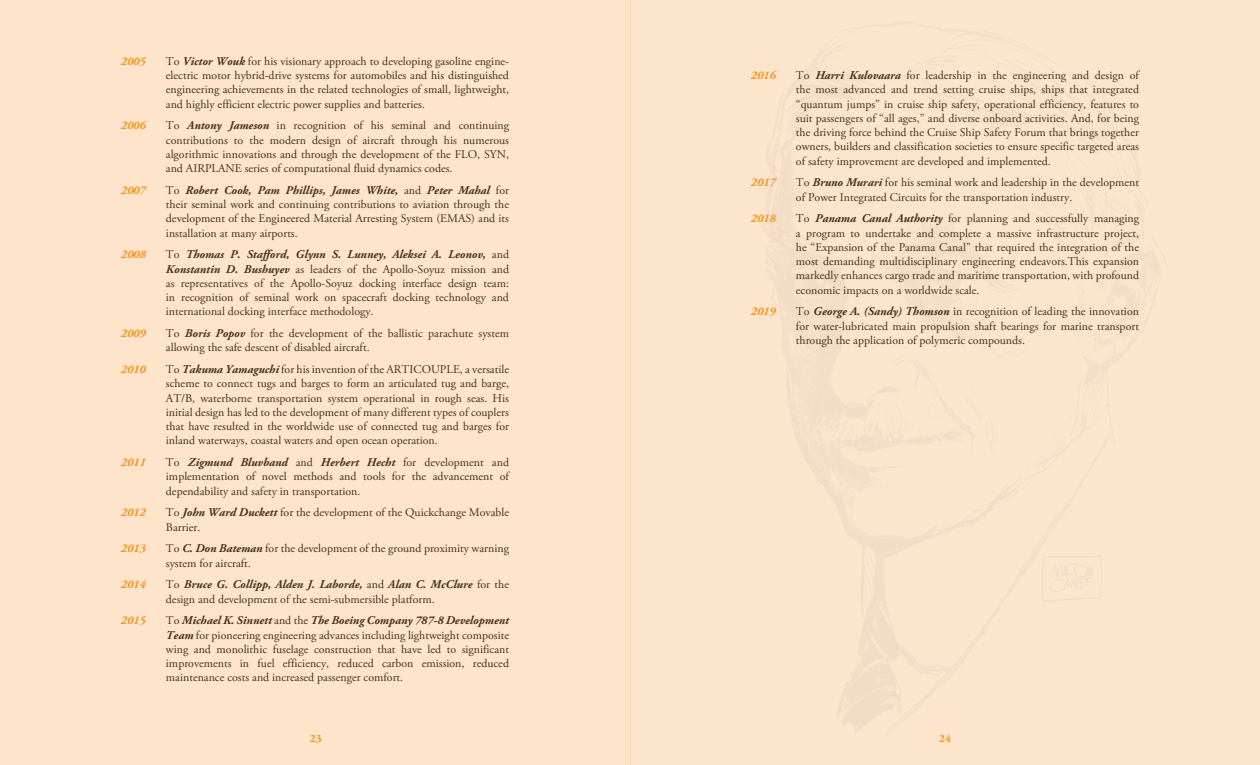
<style>
.page{position:relative;width:1260px;height:765px;background:#fff}
.page>*{position:absolute;margin:0;border:0;box-sizing:border-box;transform-origin:0 0}
.Bodycopy-brown{font:11.88px/14.2px "Adobe Garamond Pro";color:#46311e;text-align:justify}
.Body_Text_on_White{font:11.88px/14.2px "Adobe Garamond Pro";color:#46311e;text-align:justify}
.Bodycopy-brown-2{font:italic 700 11.88px "Adobe Garamond Pro";color:#f7931d}
.Body_Text_on_White-2{font:italic 700 11.88px "Adobe Garamond Pro";color:#f7931d}
.pages_numbers{font:700 11.25px "Adobe Garamond Pro";color:#f7931d}
.s1{font-weight:700;font-style:italic}
</style>
<div class="page">
<p class="Body_Text_on_White-2" style="left:121px;top:54px;width:26px">2005</p>
<p class="Body_Text_on_White" style="left:166px;top:54px;width:345px">To <span class="s1">Victor Wouk</span> for his visionary approach to developing gasoline engine&shy;electric motor hybrid-drive systems for automobiles and his distinguished engineering achievements in the related technologies of small, lightweight, and highly efficient electric power supplies and batteries.</p>
<p class="Body_Text_on_White-2" style="left:121px;top:119px;width:26px">2006</p>
<p class="Body_Text_on_White" style="left:166px;top:119px;width:345px">To <span class="s1">Antony Jameson</span> in recognition of his seminal and continuing contributions to the modern design of aircraft through his numerous algorithmic innovations and through the development of the FLO, SYN, and AIRPLANE series of computational fluid dynamics codes.</p>
<p class="Bodycopy-brown-2" style="left:121px;top:183px;width:26px">2007</p>
<p class="Bodycopy-brown" style="left:166px;top:183px;width:345px">To <span class="s1">Robert Cook, Pam Phillips, James White,</span> and <span class="s1">Peter Mahal</span> for their seminal work and continuing contributions to aviation through the development of the Engineered Material Arresting System (EMAS) and its installation at many airports.</p>
<p class="Bodycopy-brown-2" style="left:121px;top:248px;width:26px">2008</p>
<p class="Bodycopy-brown" style="left:166px;top:248px;width:345px">To <span class="s1">Thomas P. Stafford, Glynn S. Lunney, Aleksei A. Leonov,</span> and <span class="s1">Konstantin D. Bushuyev</span> as leaders of the Apollo-Soyuz mission and as representatives of the Apollo-Soyuz docking interface design team: in recognition of seminal work on spacecraft docking technology and international docking interface methodology.</p>
<p class="Bodycopy-brown-2" style="left:121px;top:327px;width:26px">2009</p>
<p class="Bodycopy-brown" style="left:166px;top:327px;width:345px">To <span class="s1">Boris Popov</span> for the development of the ballistic parachute system allowing the safe descent of disabled aircraft.</p>
<p class="Bodycopy-brown-2" style="left:121px;top:363px;width:26px">2010</p>
<p class="Bodycopy-brown" style="left:166px;top:363px;width:345px">To <span class="s1">Takuma Yamaguchi</span> for his invention of the ARTICOUPLE, a versatile scheme to connect tugs and barges to form an articulated tug and barge, AT/B, waterborne transportation system operational in rough seas. His initial design has led to the development of many different types of couplers that have resulted in the worldwide use of connected tug and barges for inland waterways, coastal waters and open ocean operation.</p>
<p class="Bodycopy-brown-2" style="left:121px;top:456px;width:26px">2011</p>
<p class="Bodycopy-brown" style="left:166px;top:456px;width:345px">To <span class="s1">Zigmund Bluvband</span> and <span class="s1">Herbert Hecht</span> for development and implementation of novel methods and tools for the advancement of dependability and safety in transportation.</p>
<p class="Bodycopy-brown-2" style="left:121px;top:506px;width:26px">2012</p>
<p class="Bodycopy-brown" style="left:166px;top:506px;width:345px">To <span class="s1">John Ward Duckett</span> for the development of the Quickchange Movable<br>Barrier.</p>
<p class="Bodycopy-brown-2" style="left:121px;top:542px;width:26px">2013</p>
<p class="Bodycopy-brown" style="left:166px;top:542px;width:345px">To <span class="s1">C. Don Bateman</span> for the development of the ground proximity warning system for aircraft.</p>
<p class="Bodycopy-brown-2" style="left:121px;top:578px;width:26px">2014</p>
<p class="Bodycopy-brown" style="left:166px;top:578px;width:345px">To <span class="s1">Bruce G. Collipp, Alden J. Laborde,</span> and <span class="s1">Alan C. McClure</span> for the design and development of the semi-submersible platform.</p>
<p class="Bodycopy-brown-2" style="left:121px;top:614px;width:26px">2015</p>
<p class="Bodycopy-brown" style="left:166px;top:614px;width:345px">To <span class="s1">Michael K. Sinnett</span> and the <span class="s1">The Boeing Company 787-8 Development Team</span> for pioneering engineering advances including lightweight composite wing and monolithic fuselage construction that have led to significant improvements in fuel efficiency, reduced carbon emission, reduced maintenance costs and increased passenger comfort.</p>
<p class="Bodycopy-brown-2" style="left:751px;top:68px;width:26px">2016</p>
<p class="Bodycopy-brown" style="left:796px;top:69px;width:345px">To <span class="s1">Harri Kulovaara</span> for leadership in the engineering and design of the most advanced and trend setting cruise ships, ships that integrated “quantum jumps” in cruise ship safety, operational efficiency, features to suit passengers of “all ages,” and diverse onboard activities. And, for being the driving force behind the Cruise Ship Safety Forum that brings together owners, builders and classification societies to ensure specific targeted areas of safety improvement are developed and implemented.</p>
<p class="Bodycopy-brown-2" style="left:751px;top:176px;width:26px">2017</p>
<p class="Bodycopy-brown" style="left:796px;top:176px;width:345px">To <span class="s1">Bruno Murari</span> for his seminal work and leadership in the development of Power Integrated Circuits for the transportation industry.</p>
<p class="Bodycopy-brown-2" style="left:751px;top:212px;width:26px">2018</p>
<p class="Bodycopy-brown" style="left:796px;top:212px;width:345px">To <span class="s1">Panama Canal Authority</span> for planning and successfully managing a program to undertake and complete a massive infrastructure project, he “Expansion of the Panama Canal” that required the integration of the most demanding multidisciplinary engineering endeavors.This expansion markedly enhances cargo trade and maritime transportation, with profound economic impacts on a worldwide scale.</p>
<p class="Bodycopy-brown-2" style="left:751px;top:305px;width:26px">2019</p>
<p class="Bodycopy-brown" style="left:796px;top:305px;width:345px">To <span class="s1">George A. (Sandy) Thomson</span> in recognition of leading the innovation for water-lubricated main propulsion shaft bearings for marine transport through the application of polymeric compounds.</p>
<p class="pages_numbers" style="left:310px;top:732px;width:13px">23</p>
<p class="pages_numbers" style="left:939px;top:732px;width:13px">24</p>
</div>
